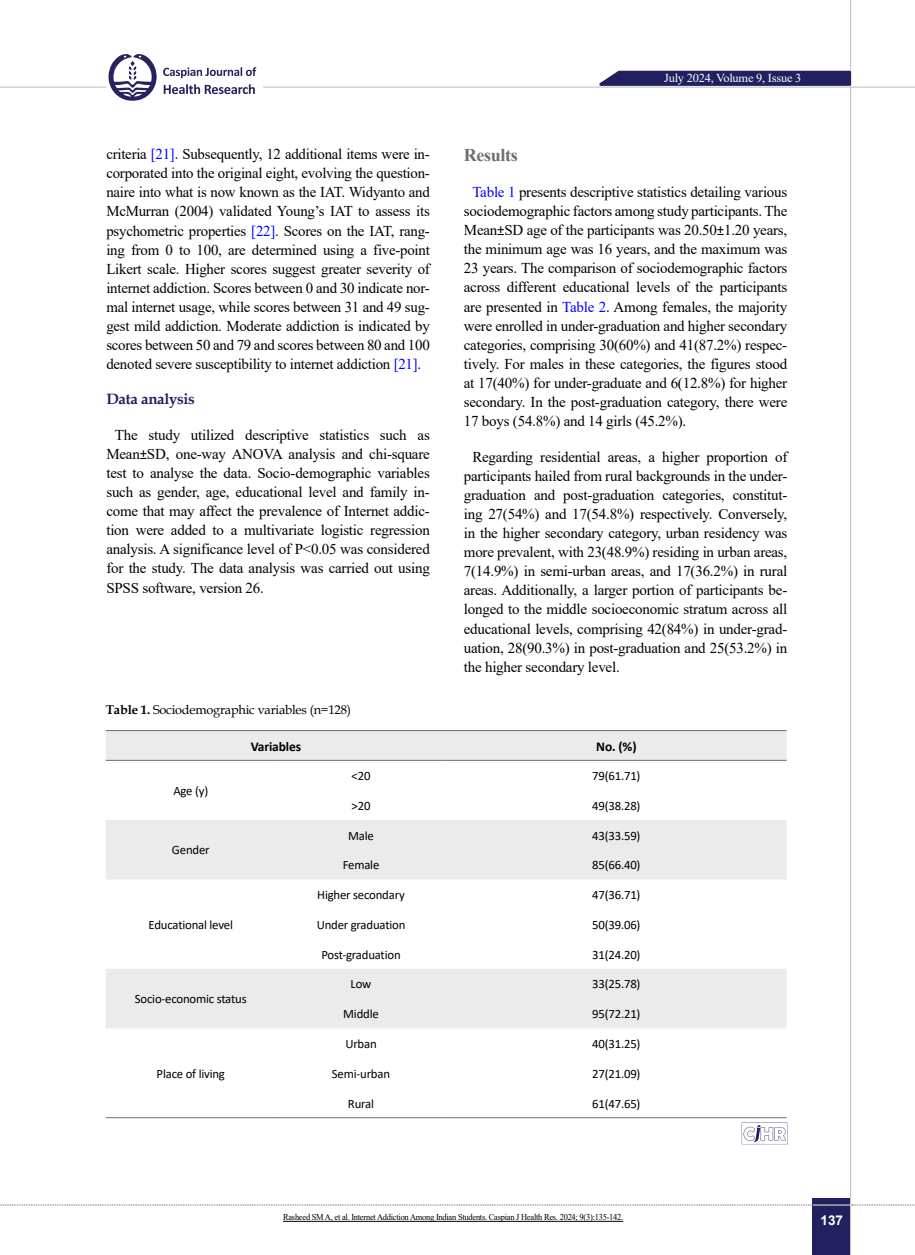
<style>
.page{position:relative;width:915px;height:1255px;background:#fff}
.page>*{position:absolute;margin:0;border:0;box-sizing:border-box;transform-origin:0 0}
.t1{font:700 18px "Times New Roman";letter-spacing:-.02em;color:#6d6e71}
.t2{font:15px/19px "Times New Roman";letter-spacing:-.015em;color:#000;text-align:justify}
.t3{font:700 15px "Book Antiqua";letter-spacing:-.02em;color:#22205f}
.t4{font:700 13.5px "Calibri";letter-spacing:-.01em;color:#000}
.t5{font:700 13.5px "Arial";color:#fff}
.t6{font:12.75px "Calibri";letter-spacing:-.015em;color:#000}
.t7{font:12.75px "Book Antiqua";letter-spacing:-.015em;color:#000}
.t8{font:12.15px "Times New Roman";letter-spacing:-.015em;color:#fff}
.t9{font:9px "Times New Roman";letter-spacing:-.03em;color:#000;scale:.94 1}
.s1{color:#00f}
.s2{font-family:"Calibri"}
.s3{font-weight:700}
</style>
<div class="page">
<div style="left:812px;top:1198px;width:38px;height:56px;background:#22205f"></div>
<hr style="left:849px;top:0;width:1px;height:1254px;background:#c2c4c6">
<hr style="left:0;top:87px;width:914px;height:1px;background:#c2c4c6">
<hr style="left:812px;top:1204px;width:38px;height:1px;background:#ebebec">
<svg style="left:0;top:1204px;width:812px;height:1px"></svg>
<svg style="left:851px;top:1204px;width:64px;height:1px"></svg>
<svg style="left:590px;top:69px;width:262px;height:18px;background:#504e80"></svg>
<div style="left:106px;top:51px;width:156px;height:50px;background:#fff"></div>
<svg style="left:164px;top:84px;width:91px;height:10px"></svg>
<svg style="left:163px;top:67px;width:93px;height:11px"></svg>
<svg style="left:108px;top:54px;width:49px;height:47px"></svg>
<svg style="left:106px;top:731px;width:680px;height:297px"></svg>
<hr style="left:106px;top:1117px;width:170px;height:1px;background:#6d6e71">
<hr style="left:276px;top:1117px;width:170px;height:1px;background:#6d6e71">
<hr style="left:446px;top:1117px;width:340px;height:1px;background:#6d6e71">
<hr style="left:106px;top:730px;width:170px;height:1px;background:#6d6e71">
<hr style="left:276px;top:730px;width:170px;height:1px;background:#6d6e71">
<hr style="left:446px;top:730px;width:340px;height:1px;background:#6d6e71">
<hr style="left:106px;top:760px;width:170px;height:1px;background:#6d6e71">
<hr style="left:276px;top:760px;width:170px;height:1px;background:#6d6e71">
<hr style="left:446px;top:760px;width:340px;height:1px;background:#6d6e71">
<svg style="left:741px;top:1122px;width:46px;height:22px"></svg>
<hr style="left:283px;top:1220px;width:340px;height:1px;background:#000">
<p class="t2" style="left:106px;top:144px;width:325px">criteria <span class="s1">[21]</span>. Subsequently, 12 additional items were in&shy;corporated into the original eight, evolving the question&shy;naire into what is now known as the IAT. Widyanto and McMurran (2004) validated Young’s IAT to assess its psychometric properties <span class="s1">[22]</span>. Scores on the IAT, rang&shy;ing from 0 to 100, are determined using a five-point Likert scale. Higher scores suggest greater severity of internet addiction. Scores between 0 and 30 indicate nor&shy;mal internet usage, while scores between 31 and 49 sug&shy;gest mild addiction. Moderate addiction is indicated by scores between 50 and 79 and scores between 80 and 100 denoted severe susceptibility to internet addiction <span class="s1">[21]</span>.</p>
<p class="t3" style="left:106px;top:388px;width:90px">Data analysis</p>
<p class="t2" style="left:106px;top:425px;width:325px;text-indent:9px">The study utilized descriptive statistics such as Mean<span class="s2">±</span>SD, one-way ANOVA analysis and chi-square test to analyse the data. Socio-demographic variables such as gender, age, educational level and family in&shy;come that may affect the prevalence of Internet addic&shy;tion were added to a multivariate logistic regression analysis. A significance level of P&lt;0.05 was considered for the study. The data analysis was carried out using SPSS software, version 26.</p>
<p class="t8" style="left:664px;top:69px;width:139px">July 2024, Volume 9, Issue 3</p>
<p class="t1" style="left:463px;top:142px;width:55px">Results</p>
<p class="t2" style="left:463px;top:182px;width:325px;text-indent:9px"><span class="s1">Table 1</span> presents descriptive statistics detailing various sociodemographic factors among study participants. The Mean<span class="s2">±</span>SD age of the participants was 20.50<span class="s2">±</span>1.20 years, the minimum age was 16 years, and the maximum was 23 years. The comparison of sociodemographic factors across different educational levels of the participants are presented in <span class="s1">Table 2</span>. Among females, the majority were enrolled in under-graduation and higher secondary categories, comprising 30(60%) and 41(87.2%) respec&shy;tively. For males in these categories, the figures stood at 17(40%) for under-graduate and 6(12.8%) for higher secondary. In the post-graduation category, there were 17 boys (54.8%) and 14 girls (45.2%).</p>
<p class="t2" style="left:463px;top:447px;width:325px;text-indent:9px">Regarding residential areas, a higher proportion of participants hailed from rural backgrounds in the under&shy;graduation and post-graduation categories, constitut&shy;ing 27(54%) and 17(54.8%) respectively. Conversely, in the higher secondary category, urban residency was more prevalent, with 23(48.9%) residing in urban areas, 7(14.9%) in semi-urban areas, and 17(36.2%) in rural areas. Additionally, a larger portion of participants be&shy;longed to the middle socioeconomic stratum across all educational levels, comprising 42(84%) in under-grad&shy;uation, 28(90.3%) in post-graduation and 25(53.2%) in the higher secondary level.</p>
<p class="t7" style="left:106px;top:701px;width:247px"><span class="s3">Table 1.</span> Sociodemographic variables (n=128)</p>
<p class="t4" style="left:251px;top:736px;width:52px">Variables</p>
<p class="t4" style="left:596px;top:736px;width:42px">No. (%)</p>
<p class="t6" style="left:173px;top:781px;width:36px">Age (y)</p>
<p class="t6" style="left:351px;top:767px;width:20px">&lt;20</p>
<p class="t6" style="left:592px;top:767px;width:50px">79(61.71)</p>
<p class="t6" style="left:351px;top:796px;width:20px">&gt;20</p>
<p class="t6" style="left:592px;top:796px;width:50px">49(38.28)</p>
<p class="t6" style="left:172px;top:841px;width:39px">Gender</p>
<p class="t6" style="left:148px;top:915px;width:86px">Educational level</p>
<p class="t6" style="left:135px;top:990px;width:113px">Socio-economic status</p>
<p class="t6" style="left:156px;top:1064px;width:70px">Place of living</p>
<p class="t6" style="left:348px;top:826px;width:27px">Male</p>
<p class="t6" style="left:592px;top:826px;width:50px">43(33.59)</p>
<p class="t6" style="left:342px;top:856px;width:38px">Female</p>
<p class="t6" style="left:592px;top:856px;width:50px">85(66.40)</p>
<p class="t6" style="left:317px;top:886px;width:89px">Higher secondary</p>
<p class="t6" style="left:592px;top:886px;width:50px">47(36.71)</p>
<p class="t6" style="left:316px;top:915px;width:90px">Under graduation</p>
<p class="t6" style="left:592px;top:915px;width:50px">50(39.06)</p>
<p class="t6" style="left:321px;top:945px;width:81px">Post-graduation</p>
<p class="t6" style="left:592px;top:945px;width:50px">31(24.20)</p>
<p class="t6" style="left:350px;top:975px;width:22px">Low</p>
<p class="t6" style="left:592px;top:975px;width:50px">33(25.78)</p>
<p class="t6" style="left:343px;top:1005px;width:37px">Middle</p>
<p class="t6" style="left:592px;top:1005px;width:50px">95(72.21)</p>
<p class="t6" style="left:345px;top:1034px;width:33px">Urban</p>
<p class="t6" style="left:592px;top:1034px;width:50px">40(31.25)</p>
<p class="t6" style="left:332px;top:1064px;width:60px">Semi-urban</p>
<p class="t6" style="left:592px;top:1064px;width:50px">27(21.09)</p>
<p class="t6" style="left:348px;top:1094px;width:28px">Rural</p>
<p class="t6" style="left:592px;top:1094px;width:50px">61(47.65)</p>
<p class="t9" style="left:283px;top:1210px;width:363px">Rasheed SM A, et al. Internet Addiction Among Indian Students. Caspian J Health Res. 2024; 9(3):135-142.</p>
<p class="t5" style="left:820px;top:1210px;width:24px">137</p>
</div>
